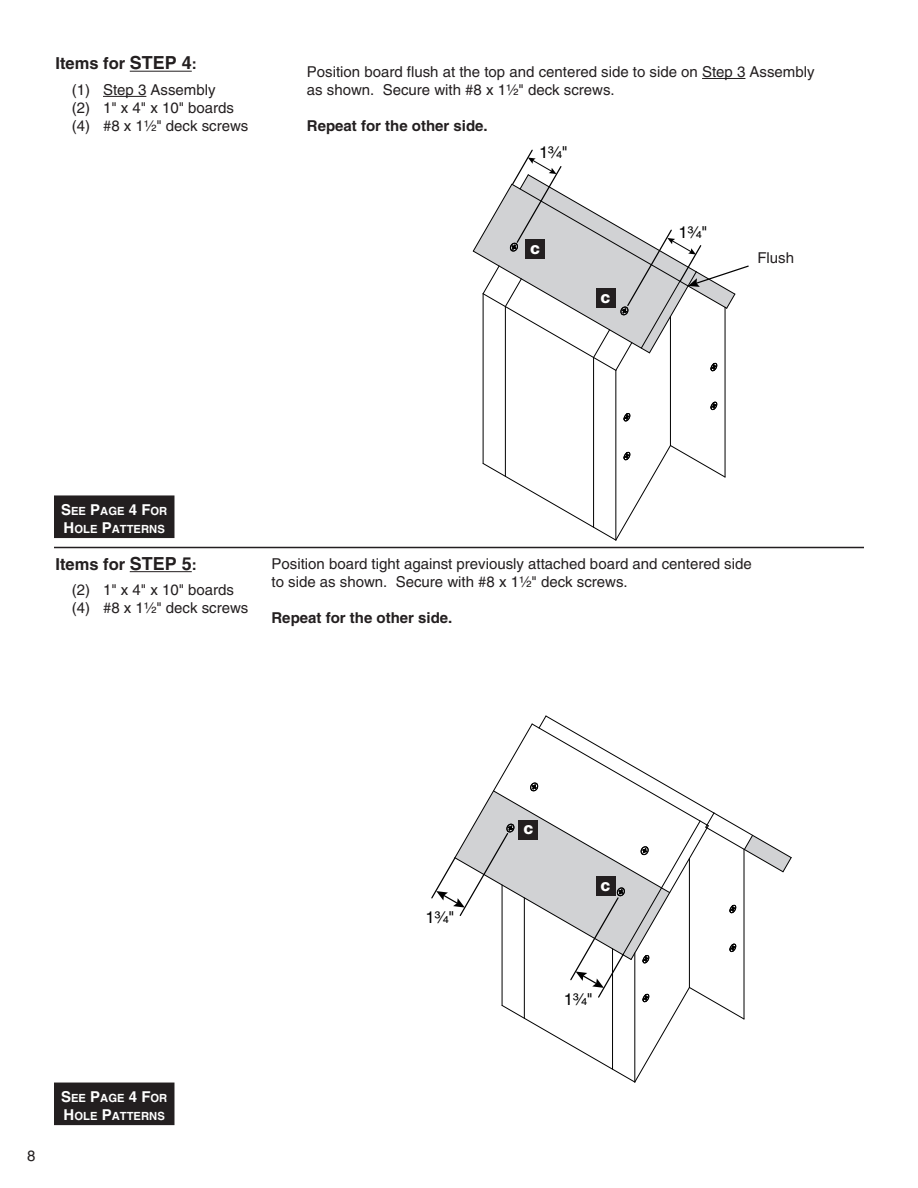
<style>
.page{position:relative;width:918px;height:1188px;background:#fff}
.page>*{position:absolute;margin:0;border:0;box-sizing:border-box;transform-origin:0 0}
.t1{font:700 16.5px "Helvetica";color:#231f20}
.t2{font:16.5px "Helvetica Fraction";color:#000}
.t3{font:15px/18px "Helvetica";color:#231f20}
.t4{font:700 15px "Helvetica";color:#231f20}
.t5{font:900 12.15px "Helvetica";color:#fff}
.t6{font:700 11.25px/18px "Helvetica";color:#fff}
.s1{font-size:18px}
.s2{font-size:15px}
.s3{font-family:"Helvetica Fraction"}
.s4{font-family:"Helvetica"}
</style>
<div class="page">
<hr style="left:130px;top:71px;width:62px;height:1px;background:#231f20">
<hr style="left:103px;top:96px;width:43px;height:1px;background:#231f20">
<hr style="left:702px;top:78px;width:43px;height:1px;background:#231f20">
<div style="left:55px;top:496px;width:119px;height:41px;background:#231f20"></div>
<div style="left:54px;top:495px;width:120px;height:43px;border:2px solid #231f20"></div>
<hr style="left:483px;top:294px;width:1px;height:169px;background:#000">
<hr style="left:505px;top:307px;width:1px;height:169px;background:#000">
<hr style="left:593px;top:357px;width:1px;height:170px;background:#000">
<hr style="left:615px;top:370px;width:1px;height:170px;background:#000">
<hr style="left:670px;top:317px;width:1px;height:129px;background:#000">
<svg style="left:623px;top:413px;width:8px;height:9px"></svg>
<svg style="left:482px;top:444px;width:244px;height:97px"></svg>
<hr style="left:725px;top:307px;width:1px;height:170px;background:#000">
<svg style="left:710px;top:401px;width:8px;height:10px"></svg>
<svg style="left:472px;top:149px;width:277px;height:227px"></svg>
<hr style="left:54px;top:547px;width:810px;height:1px;background:#231f20">
<div style="left:526px;top:240px;width:19px;height:19px;background:#231f20"></div>
<div style="left:596px;top:288px;width:19px;height:20px;background:#231f20"></div>
<hr style="left:130px;top:571px;width:62px;height:1px;background:#231f20">
<div style="left:55px;top:1083px;width:119px;height:41px;background:#231f20"></div>
<div style="left:54px;top:1083px;width:120px;height:42px;border:2px solid #231f20"></div>
<svg style="left:431px;top:715px;width:361px;height:368px"></svg>
<div style="left:519px;top:820px;width:19px;height:19px;background:#231f20"></div>
<div style="left:596px;top:876px;width:19px;height:20px;background:#231f20"></div>
<p class="t1" style="left:56px;top:54px;width:143px">Items for <span class="s1">STEP 4</span><span class="s2">:</span></p>
<p class="t3" style="left:72px;top:81px;width:178px">(1) Step 3 Assembly<br>(2) 1" x 4" x 10" boards (4) #8 x 1<span class="s3">¹⁄x</span>" deck screws</p>
<p class="t3" style="left:307px;top:63px;width:509px">Position board flush at the top and centered side to side on Step 3 Assembly as shown. Secure with #8 x 1<span class="s3">Z\x</span>" deck screws.</p>
<p class="t4" style="left:307px;top:117px;width:182px">Repeat for the other side.</p>
<p class="t2" style="left:539px;top:145px;width:30px"><span class="s4">1</span>³⁄₄<span class="s4">"</span></p>
<p class="t5" style="left:531px;top:242px;width:11px">C</p>
<p class="t5" style="left:601px;top:291px;width:11px">C</p>
<p class="t2" style="left:679px;top:225px;width:30px"><span class="s4">1</span>³⁄₄<span class="s4">"</span></p>
<p class="t3" style="left:757px;top:248px;width:38px">Flush</p>
<p class="t6" style="left:61px;top:502px;width:108px"><span class="s2">S</span>EE <span class="s2">P</span>AGE <span class="s2">4 F</span>OR<br><span class="s2">H</span>OLE <span class="s2">P</span>ATTERNS</p>
<p class="t1" style="left:56px;top:554px;width:143px">Items for <span class="s1">STEP 5</span><span class="s2">:</span></p>
<p class="t3" style="left:72px;top:581px;width:178px">(2) 1" x 4" x 10" boards (4) #8 x 1<span class="s3">¹⁄x</span>" deck screws</p>
<p class="t3" style="left:272px;top:554px;width:482px">Position board tight against previously attached board and centered side to side as shown. Secure with #8 x 1<span class="s3">Z\x</span>" deck screws.</p>
<p class="t4" style="left:272px;top:608px;width:182px">Repeat for the other side.</p>
<p class="t3" style="left:27px;top:1146px;width:10px">8</p>
<p class="t6" style="left:61px;top:1089px;width:108px"><span class="s2">S</span>EE <span class="s2">P</span>AGE <span class="s2">4 F</span>OR<br><span class="s2">H</span>OLE <span class="s2">P</span>ATTERNS</p>
<p class="t2" style="left:426px;top:910px;width:30px"><span class="s4">1</span>³⁄₄<span class="s4">"</span></p>
<p class="t5" style="left:524px;top:822px;width:11px">C</p>
<p class="t5" style="left:601px;top:878px;width:11px">C</p>
<p class="t2" style="left:564px;top:992px;width:30px"><span class="s4">1</span>³⁄₄<span class="s4">"</span></p>
</div>
